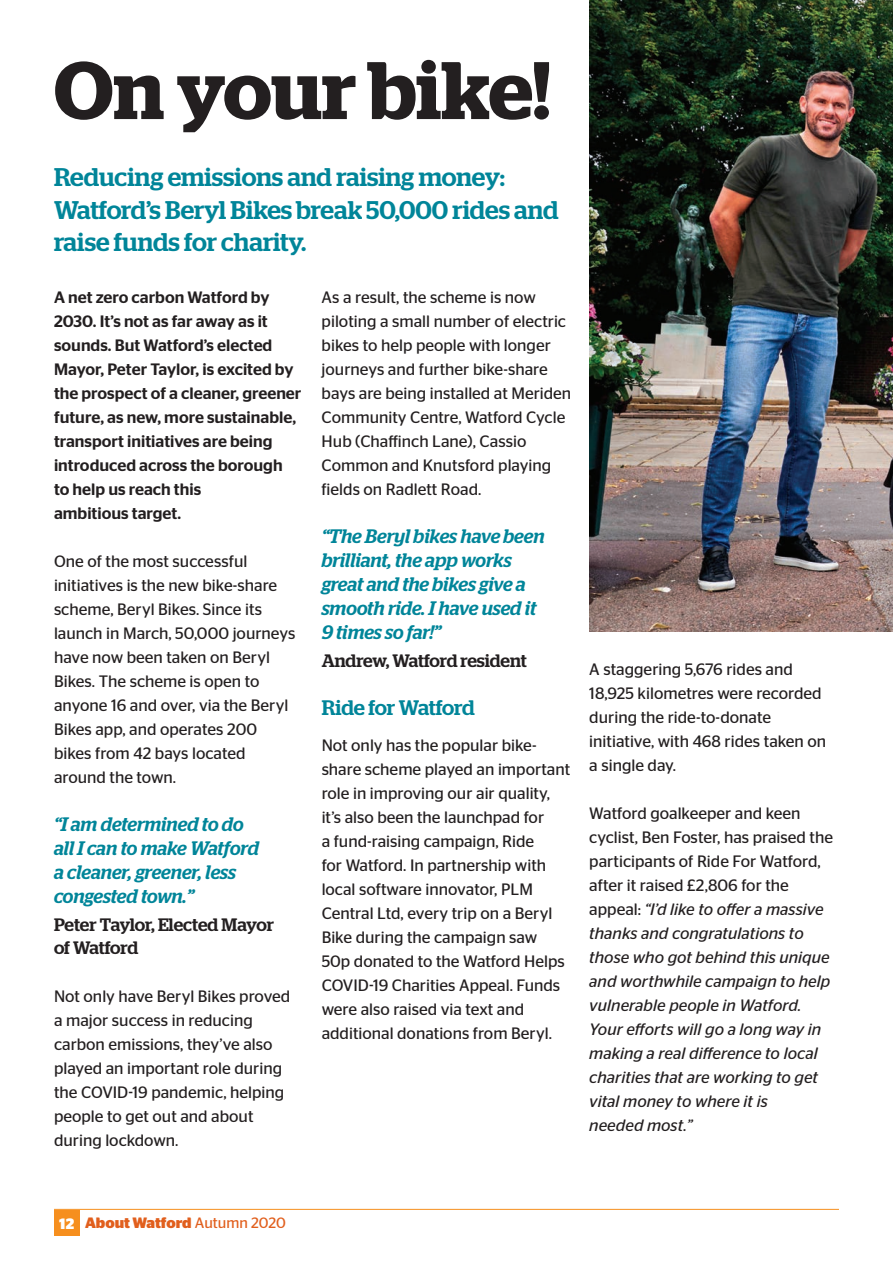
<style>
.page{position:relative;width:893px;height:1263px;background:#fff}
.page>*{position:absolute;margin:0;border:0;box-sizing:border-box;transform-origin:0 0}
.t1{font:600 81.3px "Stag";letter-spacing:-.005em;color:#231f20}
.t2{font:500 25.5px/32.8px "Stag";color:#008599}
.t3{font:500 21px "Stag";letter-spacing:-.01em;color:#008599}
.t4{font:italic 500 19.5px/24px "Stag";letter-spacing:-.005em;color:#008599}
.t5{font:500 18px/22.5px "Stag";letter-spacing:-.01em;color:#231f20}
.t6{font:16.5px/24px "Stag Sans";color:#231f20}
.t7{font:italic 16.5px/24px "Stag Sans";color:#231f20}
.t8{font:500 16.5px/24px "Stag Sans";color:#231f20}
.t9{font:700 15px "Stag Sans";color:#e15f1d}
.s1{font-style:normal}
.s2{color:#fff}
.s3{font-weight:400}
</style>
<div class="page">
<hr style="left:54px;top:1209px;width:785px;height:1px;background:#f68f1e">
<div style="left:54px;top:1210px;width:26px;height:25px;background:#f68f1e"></div>
<img style="left:589px;top:0;width:304px;height:631px">
<h1 class="t1" style="left:54px;top:43px;width:498px">On your bike!</h1>
<h2 class="t2" style="left:54px;top:160px;width:506px">Reducing emissions and raising money:<br>Watford’s Beryl Bikes break 50,000 rides and raise funds for charity.</h2>
<p class="t8" style="left:54px;top:285px;width:249px">A net zero carbon Watford by<br>2030. It’s not as far away as it sounds. But Watford’s elected<br>Mayor, Peter Taylor, is excited by the prospect of a cleaner, greener future, as new, more sustainable, transport initiatives are being introduced across the borough to help us reach this<br>ambitious target.</p>
<p class="t6" style="left:54px;top:549px;width:243px">One of the most successful initiatives is the new bike-share scheme, Beryl Bikes. Since its launch in March, 50,000 journeys have now been taken on Beryl<br>Bikes. The scheme is open to anyone 16 and over, via the Beryl<br>Bikes app, and operates 200 bikes from 42 bays located around the town.</p>
<p class="t4" style="left:54px;top:811px;width:206px">“I am determined to do all I can to make Watford a cleaner, greener, less congested town.”</p>
<p class="t5" style="left:54px;top:913px;width:222px">Peter Taylor, Elected Mayor of Watford</p>
<p class="t6" style="left:54px;top:984px;width:238px">Not only have Beryl Bikes proved a major success in reducing carbon emissions, they’ve also played an important role during the COVID-19 pandemic, helping people to get out and about during lockdown.</p>
<p class="t6" style="left:322px;top:285px;width:251px">As a result, the scheme is now piloting a small number of electric bikes to help people with longer journeys and further bike-share bays are being installed at Meriden<br>Community Centre, Watford Cycle<br>Hub (Chaffinch Lane), Cassio<br>Common and Knutsford playing fields on Radlett Road.</p>
<p class="t4" style="left:322px;top:523px;width:225px">“The Beryl bikes have been brilliant, the app works great and the bikes give a smooth ride. I have used it<br>9 times so far!”</p>
<p class="t5" style="left:322px;top:649px;width:207px">Andrew, Watford resident</p>
<p class="t3" style="left:322px;top:695px;width:155px">Ride for Watford</p>
<p class="t6" style="left:322px;top:733px;width:250px">Not only has the popular bike&shy;share scheme played an important role in improving our air quality, it’s also been the launchpad for<br>a fund-raising campaign, Ride<br>for Watford. In partnership with local software innovator, PLM<br>Central Ltd, every trip on a Beryl<br>Bike during the campaign saw<br>50p donated to the Watford Helps<br>COVID-19 Charities Appeal. Funds were also raised via text and additional donations from Beryl.</p>
<p class="t6" style="left:589px;top:657px;width:238px">A staggering 5,676 rides and<br>18,925 kilometres were recorded during the ride-to-donate initiative, with 468 rides taken on a single day.</p>
<p class="t7" style="left:589px;top:801px;width:245px"><span class="s1">Watford goalkeeper and keen cyclist, Ben Foster, has praised the participants of Ride For Watford, after it raised £2,806 for the appeal:</span> “I’d like to offer a massive thanks and congratulations to those who got behind this unique and worthwhile campaign to help vulnerable people in Watford.<br>Your efforts will go a long way in making a real difference to local charities that are working to get vital money to where it is<br>needed most.”</p>
<p class="t9" style="left:59px;top:1214px;width:228px"><span class="s2">12</span> About Watford <span class="s3">Autumn 2020</span></p>
</div>
